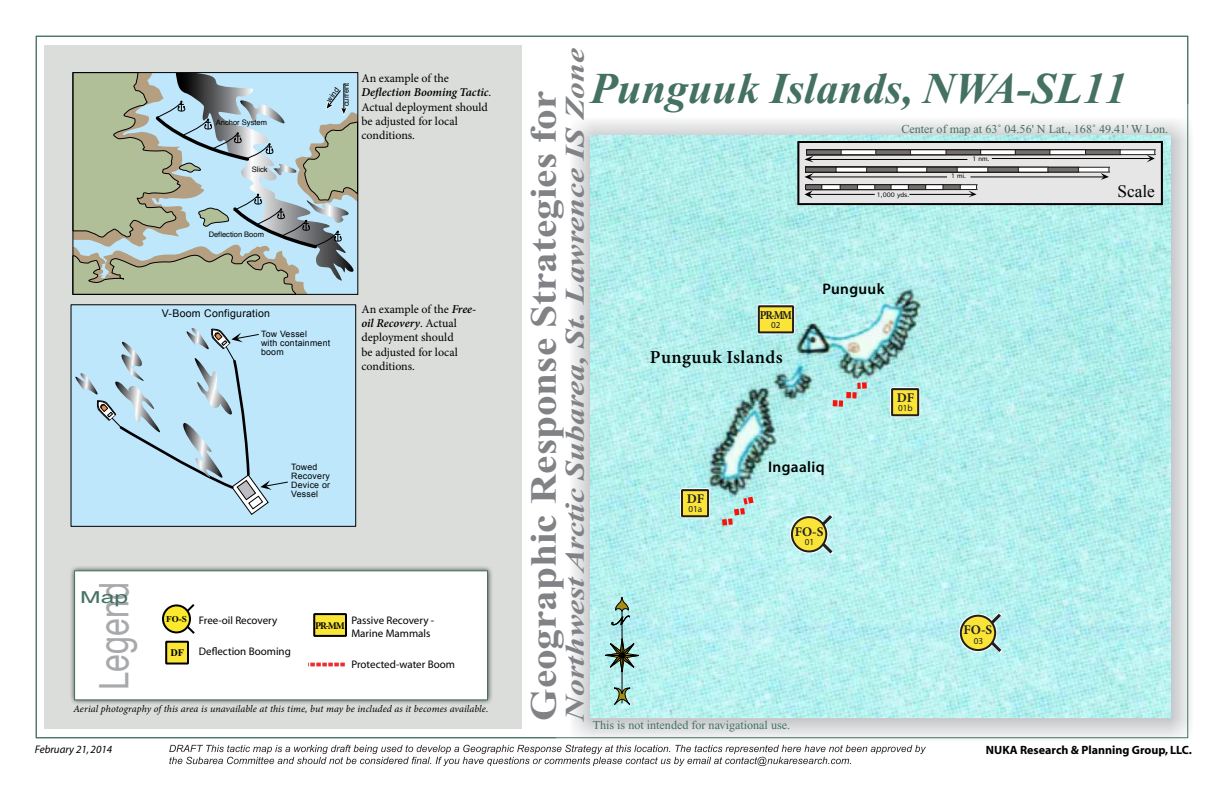
<style>
.page{position:relative;width:1224px;height:792px;background:#fff}
.page>*{position:absolute;margin:0;border:0;box-sizing:border-box;transform-origin:0 0}
.t1{font:italic 700 44px "Times New Roman";color:#447161}
.t2{font:40.7px "Helvetica";color:#a7a9ac;scale:.79 1}
.t3{font:700 37px "Times New Roman";color:#808285;scale:1.12 1}
.t4{font:italic 700 27px "Times New Roman";color:#808285;scale:1.25 1}
.t5{font:600 18.3px "Minion Pro";letter-spacing:.025em;color:#000}
.t6{font:17.3px "Times New Roman";color:#000}
.t7{font:16.5px "Helvetica";color:#447161;scale:1.5 1}
.t8{font:600 15.3px "Myriad Pro";letter-spacing:.025em;color:#000}
.t9{font:700 13.2px "Minion Pro";color:#231f20}
.t10{font:700 12.2px "Times New Roman";color:#231f20}
.t11{font:700 12.2px "Times New Roman";color:#231f20}
.t12{font:700 condensed 12.2px "Minion Pro";color:#231f20}
.t13{font:12.1px "Times New Roman";color:#447161}
.t14{font:12px/14.4px "Minion Pro";letter-spacing:-.005em;color:#000}
.t15{font:700 12px "Myriad";color:#000}
.t16{font:11px/13.2px "Myriad";color:#000}
.t17{font:italic 11px "Myriad";color:#000}
.t18{font:10.5px "Arial";letter-spacing:.025em;color:#000}
.t19{font:700 10.2px "Minion Pro";color:#000}
.t20{font:700 10.2px "Times New Roman";color:#000}
.t21{font:italic 10px "Minion Pro";letter-spacing:.005em;color:#000}
.t22{font:9.2px "Myriad Pro";color:#231f20}
.t23{font:8.8px/8.8px "Arial";letter-spacing:.025em;color:#000}
.t24{font:7.5px "Helvetica";color:#000}
.t25{font:7.1px "Helvetica";color:#231f20}
.t26{font:5.8px "Geneva";color:#000;scale:1.05 1}
.s1{font-weight:600;font-style:italic}
.s2{font-family:"Helvetica";font-size:7.1px}
</style>
<div class="page">
<img style="left:556px;top:105px;width:635px;height:640px">
<div style="left:45px;top:45px;width:477px;height:684px;background:#daddda"></div>
<svg style="left:169px;top:745px;width:757px;height:21px"></svg>
<div style="left:69px;top:565px;width:424px;height:141px;background:#000;opacity:.75"></div>
<div style="left:74px;top:571px;width:414px;height:129px;background:#fff"></div>
<img style="left:590px;top:136px;width:580px;height:581px">
<svg style="left:797px;top:141px;width:366px;height:64px;background:#b3b3b3"></svg>
<svg style="left:716px;top:492px;width:44px;height:37px;background:#b9d9d6"></svg>
<svg style="left:826px;top:379px;width:47px;height:31px"></svg>
<div style="left:790px;top:515px;width:38px;height:39px;border:4px solid #fff;border-radius:50%"></div>
<svg style="left:791px;top:510px;width:46px;height:48px"></svg>
<div style="left:792px;top:517px;width:34px;height:34px;background:#f9e437;border-radius:50%"></div>
<div style="left:791px;top:516px;width:36px;height:36px;border:2px solid #231f20;border-radius:50%"></div>
<div style="left:959px;top:614px;width:38px;height:38px;border:4px solid #fff;border-radius:50%"></div>
<svg style="left:960px;top:609px;width:46px;height:48px"></svg>
<div style="left:961px;top:616px;width:34px;height:34px;background:#f9e437;border-radius:50%"></div>
<div style="left:960px;top:615px;width:36px;height:36px;border:2px solid #231f20;border-radius:50%"></div>
<div style="left:680px;top:488px;width:30px;height:30px;border:4px solid #fff"></div>
<div style="left:682px;top:490px;width:26px;height:26px;background:#f9e437"></div>
<div style="left:681px;top:489px;width:28px;height:28px;border:2px solid #231f20"></div>
<div style="left:890px;top:387px;width:30px;height:30px;border:4px solid #fff"></div>
<div style="left:892px;top:389px;width:26px;height:26px;background:#f9e437"></div>
<div style="left:891px;top:388px;width:28px;height:28px;border:2px solid #231f20"></div>
<div style="left:757px;top:304px;width:38px;height:30px;border:4px solid #fff"></div>
<div style="left:759px;top:306px;width:34px;height:26px;background:#f9e437"></div>
<div style="left:758px;top:305px;width:36px;height:28px;border:2px solid #231f20"></div>
<hr style="left:622px;top:611px;width:1px;height:92px;background:#000">
<svg style="left:601px;top:634px;width:42px;height:42px;background:#93c1bc"></svg>
<svg style="left:614px;top:688px;width:16px;height:17px"></svg>
<svg style="left:611px;top:597px;width:19px;height:28px"></svg>
<svg style="left:180px;top:604px;width:15px;height:30px"></svg>
<div style="left:163px;top:605px;width:27px;height:27px;background:#fce92b;border-radius:50%"></div>
<div style="left:162px;top:604px;width:29px;height:29px;border:2px solid #000;border-radius:50%"></div>
<svg style="left:310px;top:663px;width:35px;height:3px"></svg>
<div style="left:71px;top:305px;width:285px;height:221px;background:#bee7fb"></div>
<div style="left:71px;top:304px;width:285px;height:223px;border:1px solid #000"></div>
<svg style="left:75px;top:328px;width:213px;height:187px"></svg>
<svg style="left:72px;top:72px;width:286px;height:223px;background:#a8bbb2"></svg>
<div style="left:166px;top:642px;width:22px;height:22px;background:#fae637"></div>
<div style="left:165px;top:641px;width:24px;height:24px;border:2px solid #000"></div>
<div style="left:314px;top:614px;width:32px;height:22px;background:#fae637"></div>
<div style="left:313px;top:613px;width:34px;height:24px;border:2px solid #000"></div>
<p class="t24" style="left:216px;top:117px;width:53px">Anchor System</p>
<p class="t24" style="left:252px;top:164px;width:17px">Slick</p>
<p class="t24" style="left:209px;top:228px;width:57px">Deflection Boom</p>
<p class="t24" style="left:324px;top:97px;width:17px;rotate:-53deg">wind</p>
<p class="t24" style="left:340px;top:106px;width:25px;rotate:-90deg">current</p>
<p class="t14" style="left:361px;top:71px;width:131px">An example of the<br><span class="s1">Deflection Booming Tactic</span>.<br>Actual deployment should be adjusted for local conditions.</p>
<p class="t18" style="left:162px;top:306px;width:110px">V-Boom Configuration</p>
<p class="t23" style="left:261px;top:330px;width:71px">Tow Vessel<br>with containment boom</p>
<p class="t14" style="left:361px;top:302px;width:116px">An example of the <span class="s1">Free&shy;oil Recovery</span>. Actual deployment should<br>be adjusted for local conditions.</p>
<p class="t23" style="left:291px;top:463px;width:40px">Towed<br>Recovery<br>Device or<br>Vessel</p>
<h2 class="t2" style="left:83px;top:690px;width:138px;rotate:-90deg">Legend</h2>
<h3 class="t7" style="left:80px;top:585px;width:34px">Map</h3>
<p class="t16" style="left:166px;top:614px;width:113px"><sup>FO-S</sup> Free-oil Recovery</p>
<p class="t16" style="left:199px;top:645px;width:94px">Deflection Booming</p>
<p class="t20" style="left:171px;top:647px;width:15px">DF</p>
<p class="t16" style="left:351px;top:614px;width:84px">Passive Recovery -<br>Marine Mammals</p>
<p class="t16" style="left:351px;top:658px;width:105px">Protected-water Boom</p>
<p class="t19" style="left:315px;top:618px;width:31px">PR-MM</p>
<p class="t21" style="left:73px;top:702px;width:416px">Aerial photography of this area is unavailable at this time, but may be included as it becomes available.</p>
<h3 class="t4" style="left:560px;top:720px;width:539px;rotate:-90deg">Northwest Arctic Subarea, St. Lawrence IS Zone</h3>
<h1 class="t1" style="left:590px;top:65px;width:538px">Punguuk Islands, NWA-SL11</h1>
<h3 class="t3" style="left:523px;top:720px;width:564px;rotate:-90deg">Geographic Response Strategies for</h3>
<p class="t13" style="left:901px;top:123px;width:268px">Center of map at 63˚ 04.56' N Lat., 168˚ 49.41' W Lon.</p>
<p class="t26" style="left:973px;top:154px;width:18px">1 nm.</p>
<p class="t26" style="left:951px;top:171px;width:16px">1 mi.</p>
<p class="t26" style="left:877px;top:190px;width:32px">1,000 yds.</p>
<h3 class="t6" style="left:1117px;top:180px;width:39px">Scale</h3>
<p class="t8" style="left:822px;top:279px;width:63px">Punguuk</p>
<p class="t11" style="left:772px;top:308px;width:18px">EX</p>
<p class="t22" style="left:771px;top:319px;width:11px">02</p>
<p class="t12" style="left:760px;top:307px;width:34px">PR-MM</p>
<p class="t25" style="left:776px;top:320px;width:9px">02</p>
<h3 class="t5" style="left:650px;top:345px;width:134px">Punguuk Islands</h3>
<p class="t9" style="left:897px;top:388px;width:19px">DF</p>
<p class="t11" style="left:897px;top:391px;width:18px">EX</p>
<p class="t22" style="left:898px;top:402px;width:16px">01b</p>
<p class="t25" style="left:901px;top:403px;width:9px">02</p>
<p class="t8" style="left:768px;top:458px;width:58px">Ingaaliq</p>
<p class="t9" style="left:687px;top:489px;width:19px">DF</p>
<p class="t11" style="left:687px;top:492px;width:18px">EX</p>
<p class="t22" style="left:688px;top:503px;width:15px">01a</p>
<p class="t25" style="left:691px;top:504px;width:9px">02</p>
<p class="t10" style="left:795px;top:523px;width:29px">FO-S</p>
<p class="t22" style="left:805px;top:536px;width:11px">01<span class="s2">01</span></p>
<p class="t10" style="left:964px;top:622px;width:29px">FO-S</p>
<p class="t22" style="left:974px;top:635px;width:11px">03<span class="s2">01</span></p>
<p class="t13" style="left:593px;top:719px;width:199px">This is not intended for navigational use.</p>
<p class="t17" style="left:35px;top:744px;width:79px">February 21, 2014</p>
<p class="t15" style="left:986px;top:744px;width:208px">NUKA Research &amp; Planning Group, LLC.</p>
</div>
